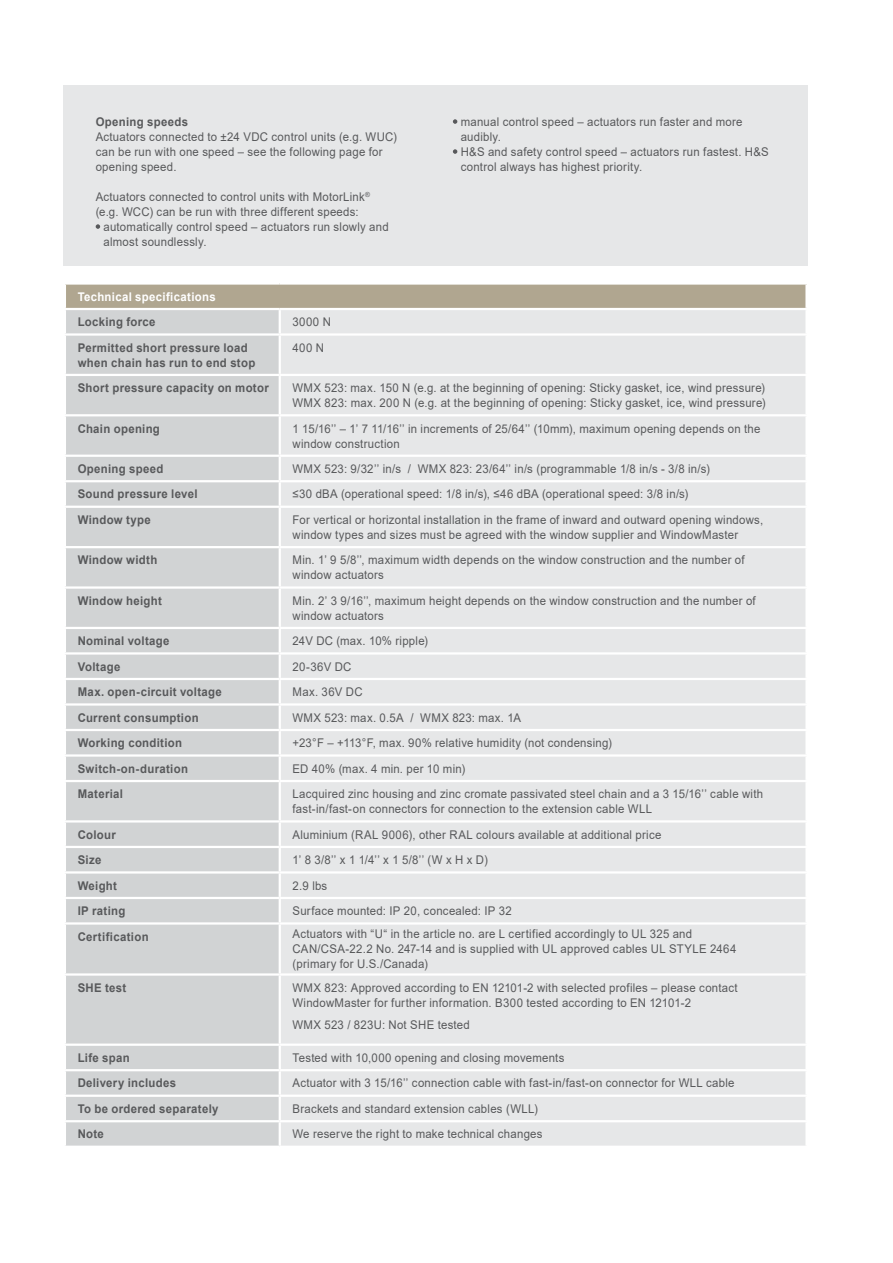
<style>
.page{position:relative;width:893px;height:1263px;background:#fff}
.page>*{position:absolute;margin:0;border:0;box-sizing:border-box;transform-origin:0 0}
.t1{font:12px/15px "Arial";letter-spacing:.02em;color:#58595b;scale:.95 1}
.t2{font:700 12px/15px "Arial";letter-spacing:.025em;color:#58595b;scale:.95 1}
.t3{font:700 12px "Arial";letter-spacing:.025em;color:#fff;scale:.95 1}
</style>
<div class="page">
<div style="left:64px;top:85px;width:744px;height:180px;background:#e6e7e8"></div>
<div style="left:65px;top:283px;width:742px;height:26px;background:#b0a690"></div>
<div style="left:66px;top:310px;width:213px;height:835px;background:#d1d3d4"></div>
<div style="left:281px;top:310px;width:524px;height:835px;background:#e6e7e8"></div>
<hr style="left:64px;top:333px;width:216px;height:3px;background:#fff">
<hr style="left:280px;top:333px;width:528px;height:3px;background:#fff">
<hr style="left:64px;top:374px;width:216px;height:2px;background:#fff">
<hr style="left:280px;top:374px;width:528px;height:2px;background:#fff">
<hr style="left:64px;top:414px;width:216px;height:2px;background:#fff">
<hr style="left:280px;top:414px;width:528px;height:2px;background:#fff">
<hr style="left:64px;top:455px;width:216px;height:2px;background:#fff">
<hr style="left:280px;top:455px;width:528px;height:2px;background:#fff">
<hr style="left:64px;top:480px;width:216px;height:2px;background:#fff">
<hr style="left:280px;top:480px;width:528px;height:2px;background:#fff">
<hr style="left:64px;top:506px;width:216px;height:2px;background:#fff">
<hr style="left:280px;top:506px;width:528px;height:2px;background:#fff">
<hr style="left:64px;top:546px;width:216px;height:2px;background:#fff">
<hr style="left:280px;top:546px;width:528px;height:2px;background:#fff">
<hr style="left:64px;top:586px;width:216px;height:3px;background:#fff">
<hr style="left:280px;top:586px;width:528px;height:3px;background:#fff">
<hr style="left:64px;top:627px;width:216px;height:2px;background:#fff">
<hr style="left:280px;top:627px;width:528px;height:2px;background:#fff">
<hr style="left:64px;top:652px;width:216px;height:3px;background:#fff">
<hr style="left:280px;top:652px;width:528px;height:3px;background:#fff">
<hr style="left:64px;top:678px;width:216px;height:2px;background:#fff">
<hr style="left:280px;top:678px;width:528px;height:2px;background:#fff">
<hr style="left:64px;top:703px;width:216px;height:3px;background:#fff">
<hr style="left:280px;top:703px;width:528px;height:3px;background:#fff">
<hr style="left:64px;top:729px;width:216px;height:2px;background:#fff">
<hr style="left:280px;top:729px;width:528px;height:2px;background:#fff">
<hr style="left:280px;top:754px;width:528px;height:3px;background:#fff">
<hr style="left:280px;top:780px;width:528px;height:2px;background:#fff">
<hr style="left:64px;top:820px;width:216px;height:2px;background:#fff">
<hr style="left:280px;top:820px;width:528px;height:2px;background:#fff">
<hr style="left:64px;top:846px;width:216px;height:2px;background:#fff">
<hr style="left:280px;top:846px;width:528px;height:2px;background:#fff">
<hr style="left:64px;top:871px;width:216px;height:2px;background:#fff">
<hr style="left:280px;top:871px;width:528px;height:2px;background:#fff">
<hr style="left:64px;top:897px;width:216px;height:2px;background:#fff">
<hr style="left:280px;top:897px;width:528px;height:2px;background:#fff">
<hr style="left:64px;top:922px;width:216px;height:3px;background:#fff">
<hr style="left:280px;top:922px;width:528px;height:3px;background:#fff">
<hr style="left:64px;top:973px;width:216px;height:3px;background:#fff">
<hr style="left:280px;top:973px;width:528px;height:3px;background:#fff">
<hr style="left:64px;top:1043px;width:216px;height:3px;background:#fff">
<hr style="left:280px;top:1043px;width:528px;height:3px;background:#fff">
<hr style="left:64px;top:1069px;width:216px;height:2px;background:#fff">
<hr style="left:280px;top:1069px;width:528px;height:2px;background:#fff">
<hr style="left:64px;top:1094px;width:216px;height:3px;background:#fff">
<hr style="left:280px;top:1094px;width:528px;height:3px;background:#fff">
<hr style="left:64px;top:1120px;width:216px;height:2px;background:#fff">
<hr style="left:280px;top:1120px;width:528px;height:2px;background:#fff">
<hr style="left:64px;top:754px;width:216px;height:3px;background:#fff">
<hr style="left:64px;top:780px;width:216px;height:2px;background:#fff">
<hr style="left:64px;top:285px;width:2px;height:23px;background:#fff">
<hr style="left:64px;top:282px;width:216px;height:3px;background:#fff">
<hr style="left:280px;top:282px;width:528px;height:3px;background:#fff">
<hr style="left:805px;top:285px;width:3px;height:23px;background:#fff">
<hr style="left:64px;top:308px;width:216px;height:2px;background:#fff">
<hr style="left:280px;top:308px;width:528px;height:2px;background:#fff">
<svg style="left:96px;top:224px;width:4px;height:5px"></svg>
<svg style="left:453px;top:119px;width:4px;height:5px"></svg>
<svg style="left:453px;top:149px;width:4px;height:5px"></svg>
<p class="t2" style="left:96px;top:114px;width:99px">Opening speeds</p>
<p class="t1" style="left:96px;top:129px;width:319px">Actuators connected to ±24 VDC control units (e.g. WUC) can be run with one speed – see the following page for opening speed.</p>
<p class="t1" style="left:96px;top:189px;width:290px">Actuators connected to control units with MotorLink<sup>®</sup></p>
<p class="t1" style="left:96px;top:204px;width:278px">(e.g. WCC) can be run with three different speeds:</p>
<p class="t1" style="left:104px;top:219px;width:302px">automatically control speed – actuators run slowly and</p>
<p class="t1" style="left:104px;top:234px;width:110px">almost soundlessly.</p>
<p class="t1" style="left:461px;top:114px;width:326px">manual control speed – actuators run faster and more audibly.<br>H&amp;S and safety control speed – actuators run fastest. H&amp;S control always has highest priority.</p>
<p class="t3" style="left:78px;top:288px;width:147px">Technical specifications</p>
<p class="t2" style="left:78px;top:315px;width:84px">Locking force</p>
<p class="t1" style="left:293px;top:314px;width:42px">3000 N</p>
<p class="t2" style="left:78px;top:340px;width:188px">Permitted short pressure load when chain has run to end stop</p>
<p class="t1" style="left:293px;top:340px;width:35px">400 N</p>
<p class="t2" style="left:78px;top:381px;width:203px">Short pressure capacity on motor</p>
<p class="t1" style="left:293px;top:380px;width:500px">WMX 523: max. 150 N (e.g. at the beginning of opening: Sticky gasket, ice, wind pressure)<br>WMX 823: max. 200 N (e.g. at the beginning of opening: Sticky gasket, ice, wind pressure)</p>
<p class="t2" style="left:78px;top:421px;width:88px">Chain opening</p>
<p class="t1" style="left:293px;top:421px;width:494px">1 15/16’’ – 1’ 7 11/16’’ in increments of 25/64’’ (10mm), maximum opening depends on the window construction</p>
<p class="t2" style="left:78px;top:461px;width:92px">Opening speed</p>
<p class="t1" style="left:293px;top:461px;width:441px">WMX 523: 9/32’’ in/s / WMX 823: 23/64’’ in/s (programmable 1/8 in/s - 3/8 in/s)</p>
<p class="t2" style="left:78px;top:487px;width:128px">Sound pressure level</p>
<p class="t1" style="left:293px;top:487px;width:418px">≤30 dBA (operational speed: 1/8 in/s), ≤46 dBA (operational speed: 3/8 in/s)</p>
<p class="t2" style="left:78px;top:512px;width:79px">Window type</p>
<p class="t1" style="left:293px;top:512px;width:497px">For vertical or horizontal installation in the frame of inward and outward opening windows, window types and sizes must be agreed with the window supplier and WindowMaster</p>
<p class="t2" style="left:78px;top:553px;width:85px">Window width</p>
<p class="t1" style="left:293px;top:553px;width:477px">Min. 1’ 9 5/8’’, maximum width depends on the window construction and the number of window actuators</p>
<p class="t2" style="left:78px;top:593px;width:90px">Window height</p>
<p class="t1" style="left:293px;top:593px;width:489px">Min. 2’ 3 9/16’’, maximum height depends on the window construction and the number of window actuators</p>
<p class="t2" style="left:78px;top:633px;width:98px">Nominal voltage</p>
<p class="t1" style="left:293px;top:633px;width:144px">24V DC (max. 10% ripple)</p>
<p class="t2" style="left:78px;top:659px;width:46px">Voltage</p>
<p class="t1" style="left:293px;top:659px;width:64px">20-36V DC</p>
<p class="t2" style="left:78px;top:684px;width:153px">Max. open-circuit voltage</p>
<p class="t1" style="left:293px;top:684px;width:75px">Max. 36V DC</p>
<p class="t2" style="left:78px;top:710px;width:129px">Current consumption</p>
<p class="t1" style="left:293px;top:710px;width:242px">WMX 523: max. 0.5A / WMX 823: max. 1A</p>
<p class="t2" style="left:78px;top:735px;width:112px">Working condition</p>
<p class="t1" style="left:293px;top:735px;width:338px">+23°F – +113°F, max. 90% relative humidity (not condensing)</p>
<p class="t2" style="left:78px;top:761px;width:118px">Switch-on-duration</p>
<p class="t1" style="left:293px;top:761px;width:183px">ED 40% (max. 4 min. per 10 min)</p>
<p class="t2" style="left:78px;top:787px;width:49px">Material</p>
<p class="t1" style="left:293px;top:786px;width:497px">Lacquired zinc housing and zinc cromate passivated steel chain and a 3 15/16’’ cable with fast-in/fast-on connectors for connection to the extension cable WLL</p>
<p class="t2" style="left:78px;top:827px;width:42px">Colour</p>
<p class="t1" style="left:293px;top:827px;width:390px">Aluminium (RAL 9006), other RAL colours available at additional price</p>
<p class="t2" style="left:78px;top:852px;width:27px">Size</p>
<p class="t1" style="left:293px;top:852px;width:207px">1’ 8 3/8’’ x 1 1/4’’ x 1 5/8’’ (W x H x D)</p>
<p class="t2" style="left:78px;top:878px;width:43px">Weight</p>
<p class="t1" style="left:293px;top:878px;width:38px">2.9 lbs</p>
<p class="t2" style="left:78px;top:903px;width:52px">IP rating</p>
<p class="t1" style="left:293px;top:903px;width:232px">Surface mounted: IP 20, concealed: IP 32</p>
<p class="t2" style="left:78px;top:929px;width:76px">Certification</p>
<p class="t1" style="left:293px;top:926px;width:469px">Actuators with “U“ in the article no. are L certified accordingly to UL 325 and<br>CAN/CSA-22.2 No. 247-14 and is supplied with UL approved cables UL STYLE 2464 (primary for U.S./Canada)</p>
<p class="t2" style="left:78px;top:980px;width:53px">SHE test</p>
<p class="t1" style="left:293px;top:980px;width:470px">WMX 823: Approved according to EN 12101-2 with selected profiles – please contact<br>WindowMaster for further information. B300 tested according to EN 12101-2</p>
<p class="t1" style="left:293px;top:1017px;width:188px">WMX 523 / 823U: Not SHE tested</p>
<p class="t2" style="left:78px;top:1050px;width:56px">Life span</p>
<p class="t1" style="left:293px;top:1050px;width:288px">Tested with 10,000 opening and closing movements</p>
<p class="t2" style="left:78px;top:1076px;width:105px">Delivery includes</p>
<p class="t1" style="left:293px;top:1076px;width:467px">Actuator with 3 15/16’’ connection cable with fast-in/fast-on connector for WLL cable</p>
<p class="t2" style="left:78px;top:1101px;width:150px">To be ordered separately</p>
<p class="t1" style="left:293px;top:1101px;width:260px">Brackets and standard extension cables (WLL)</p>
<p class="t2" style="left:78px;top:1127px;width:29px">Note</p>
<p class="t1" style="left:293px;top:1126px;width:265px">We reserve the right to make technical changes</p>
</div>
